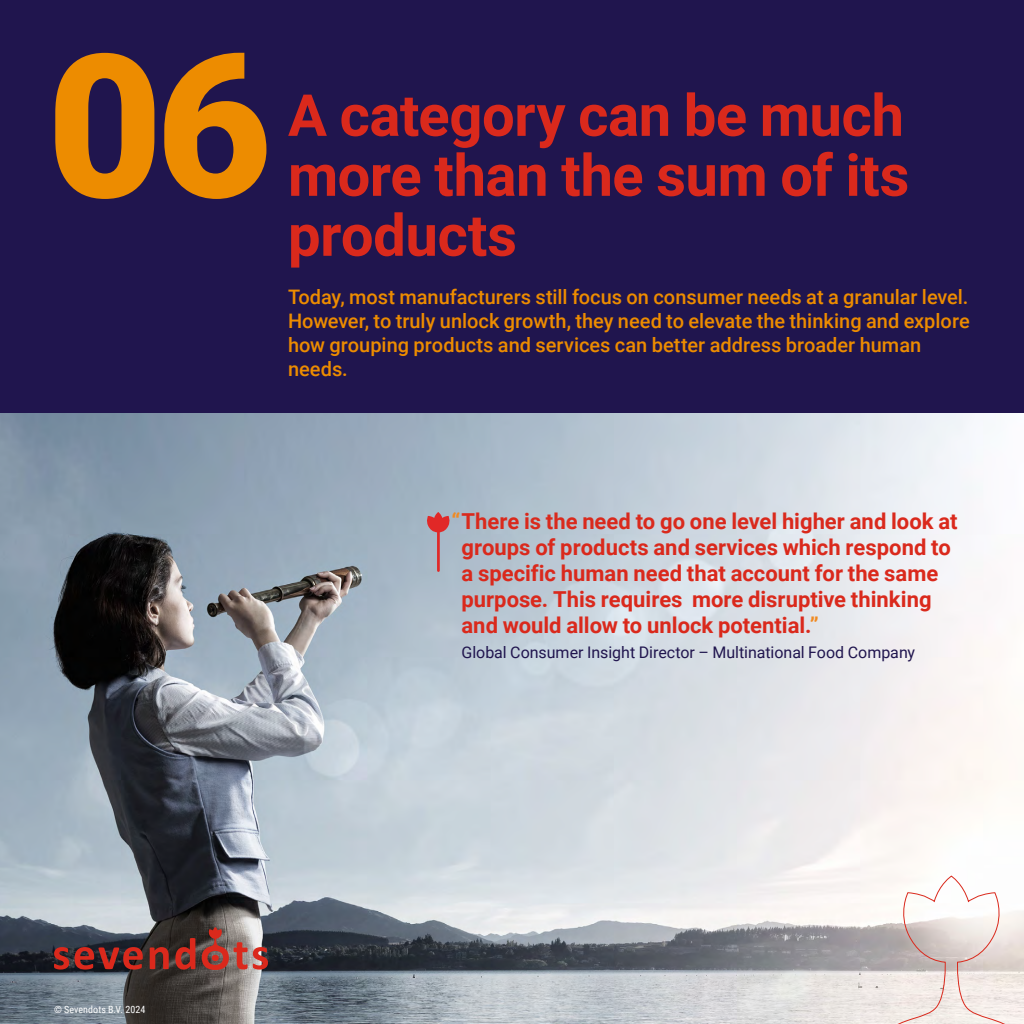
<style>
.page{position:relative;width:1024px;height:1024px;background:#fff}
.page>*{position:absolute;margin:0;border:0;box-sizing:border-box;transform-origin:0 0}
.t1{font:900 200px "Roboto";color:#ed8c00}
.t2{font:700 58px/60px "Roboto";letter-spacing:-.005em;color:#da291c;text-align:justify}
.t3{font:700 22px/26px "Roboto";color:#da291c}
.t4{font:500 20px/24px "Roboto";color:#ed8c00}
.t5{font:16px "Roboto";color:#20154e}
.t6{font:10px "Roboto Condensed";letter-spacing:.01em;color:#fff}
.s1{color:#f18a21}
</style>
<div class="page">
<img style="left:0;top:413px;width:1007px;height:611px">
<div style="left:0;top:0;width:1024px;height:413px;background:#20154e"></div>
<svg style="left:54px;top:947px;width:15px;height:23px"></svg>
<svg style="left:75px;top:947px;width:68px;height:23px;background:#7a2421"></svg>
<svg style="left:150px;top:947px;width:19px;height:22px"></svg>
<svg style="left:175px;top:938px;width:20px;height:32px"></svg>
<svg style="left:202px;top:927px;width:66px;height:43px;background:#a36660"></svg>
<svg style="left:852px;top:876px;width:172px;height:148px"></svg>
<svg style="left:426px;top:512px;width:25px;height:20px"></svg>
<hr style="left:437px;top:524px;width:3px;height:47px;background:#e12827">
<h1 class="t1" style="left:47px;top:-14px;width:227px">06</h1>
<h2 class="t2" style="left:288px;top:83px;width:623px">A category can be much more than the sum of its products</h2>
<p class="t4" style="left:288px;top:284px;width:683px">Today, most manufacturers still focus on consumer needs at a granular level.<br>However, to truly unlock growth, they need to elevate the thinking and explore how grouping products and services can better address broader human needs.</p>
<p class="t3" style="left:461px;top:507px;width:498px;text-indent:-10px"><span class="s1">“</span>There is the need to go one level higher and look at groups of products and services which respond to a specific human need that account for the same purpose. This requires more disruptive thinking and would allow to unlock potential.<span class="s1">”</span></p>
<p class="t5" style="left:461px;top:641px;width:455px">Global Consumer Insight Director – Multinational Food Company</p>
<p class="t6" style="left:54px;top:1002px;width:93px">© Sevendots B.V. 2024</p>
</div>
